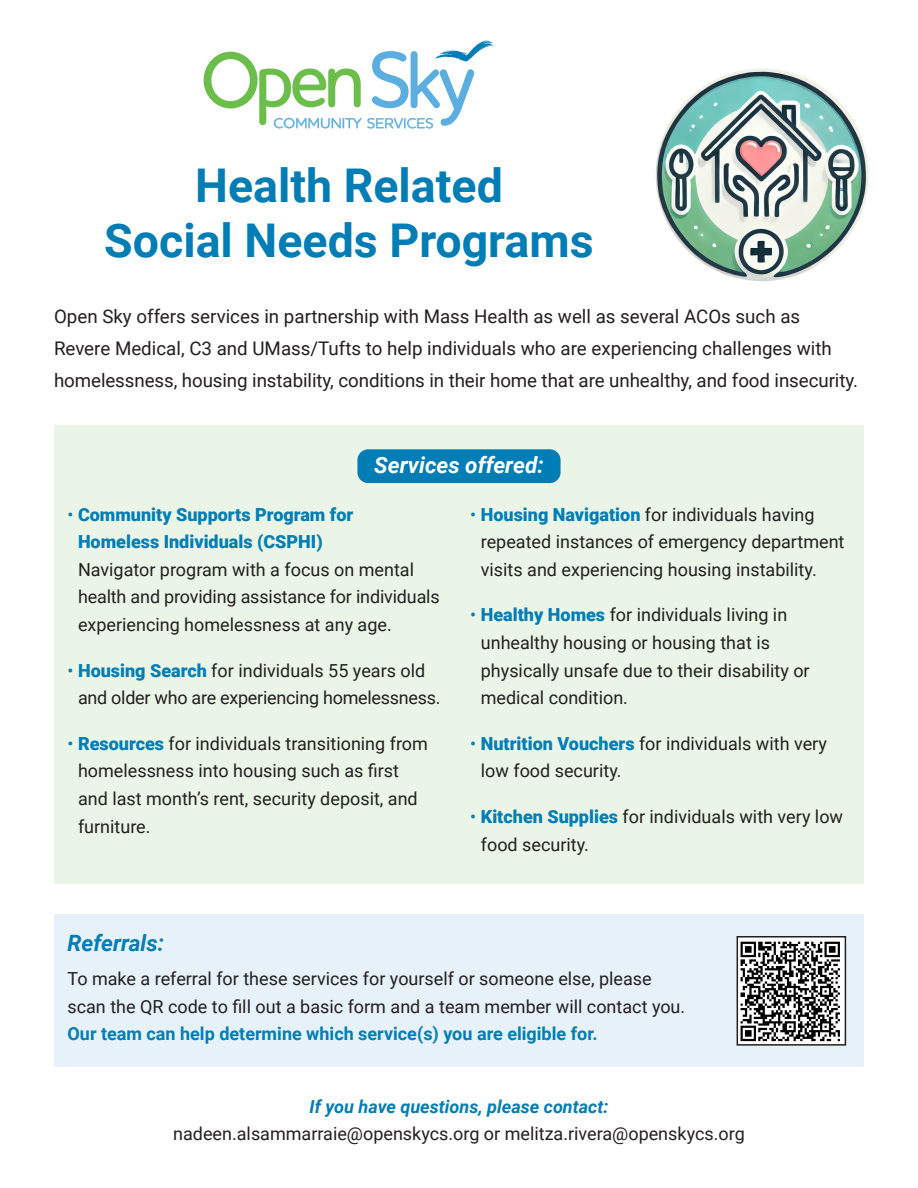
<style>
.page{position:relative;width:918px;height:1188px;background:#fff}
.page>*{position:absolute;margin:0;border:0;box-sizing:border-box;transform-origin:0 0}
.t1{font:700 46.5px "Roboto";color:#007db5}
.t2{font:italic 700 22.5px "Roboto";color:#fff}
.t3{font:italic 700 22.5px "Roboto";color:#007db5}
.t4{font:18.75px/32.1px "Roboto";color:#231f20}
.t5{font:18px/27.6px "Roboto";color:#231f20}
.t6{font:italic 700 18px "Roboto";color:#007db5}
.s1{color:#007db5}
.s2{font-weight:900;color:#007db5}
.s3{font-weight:700;color:#007db5}
</style>
<div class="page">
<div style="left:54px;top:915px;width:810px;height:152px;background:#e6f1f9"></div>
<div style="left:54px;top:425px;width:810px;height:458px;background:#eaf5e8"></div>
<img style="left:740px;top:939px;width:103px;height:104px">
<div style="left:737px;top:936px;width:109px;height:110px;border:2px solid #231f20"></div>
<svg style="left:204px;top:40px;width:290px;height:89px"></svg>
<img style="left:656px;top:69px;width:212px;height:212px;border-radius:50%">
<div style="left:357px;top:449px;width:204px;height:34px;background:#007db5;border-radius:11px"></div>
<p class="t1" style="left:195px;top:159px;width:309px">Health Related</p>
<p class="t1" style="left:104px;top:214px;width:491px">Social Needs Programs</p>
<p class="t4" style="left:54px;top:300px;width:806px">Open Sky offers services in partnership with Mass Health as well as several ACOs such as<br>Revere Medical, C3 and UMass/Tufts to help individuals who are experiencing challenges with homelessness, housing instability, conditions in their home that are unhealthy, and food insecurity.</p>
<p class="t2" style="left:374px;top:452px;width:171px">Services offered:</p>
<p class="t5" style="left:78px;top:501px;width:363px;text-indent:-10px"><span class="s1">•</span> <span class="s2">Community Supports Program for<br>Homeless Individuals (CSPHI)<br></span>Navigator program with a focus on mental health and providing assistance for individuals experiencing homelessness at any age.</p>
<p class="t5" style="left:78px;top:657px;width:364px;text-indent:-10px"><span class="s1">•</span> <span class="s2">Housing Search</span> for individuals 55 years old and older who are experiencing homelessness.</p>
<p class="t5" style="left:78px;top:730px;width:352px;text-indent:-10px"><span class="s1">•</span> <span class="s2">Resources</span> for individuals transitioning from homelessness into housing such as first and last month’s rent, security deposit, and furniture.</p>
<p class="t5" style="left:481px;top:501px;width:365px;text-indent:-10px"><span class="s1">•</span> <span class="s2">Housing Navigation</span> for individuals having repeated instances of emergency department visits and experiencing housing instability.</p>
<p class="t5" style="left:481px;top:601px;width:330px;text-indent:-10px"><span class="s1">•</span> <span class="s2">Healthy Homes</span> for individuals living in unhealthy housing or housing that is physically unsafe due to their disability or medical condition.</p>
<p class="t5" style="left:481px;top:730px;width:348px;text-indent:-10px"><span class="s1">•</span> <span class="s2">Nutrition Vouchers</span> for individuals with very low food security.</p>
<p class="t5" style="left:481px;top:803px;width:364px;text-indent:-10px"><span class="s1">•</span> <span class="s2">Kitchen Supplies</span> for individuals with very low food security.</p>
<p class="t3" style="left:68px;top:931px;width:98px">Referrals:</p>
<p class="t5" style="left:68px;top:965px;width:619px">To make a referral for these services for yourself or someone else, please scan the QR code to fill out a basic form and a team member will contact you.<br><span class="s3">Our team can help determine which service(s) you are eligible for.</span></p>
<p class="t6" style="left:310px;top:1096px;width:300px">If you have questions, please contact:</p>
<p class="t5" style="left:173px;top:1120px;width:573px">nadeen.alsammarraie@openskycs.org or melitza.rivera@openskycs.org</p>
</div>
